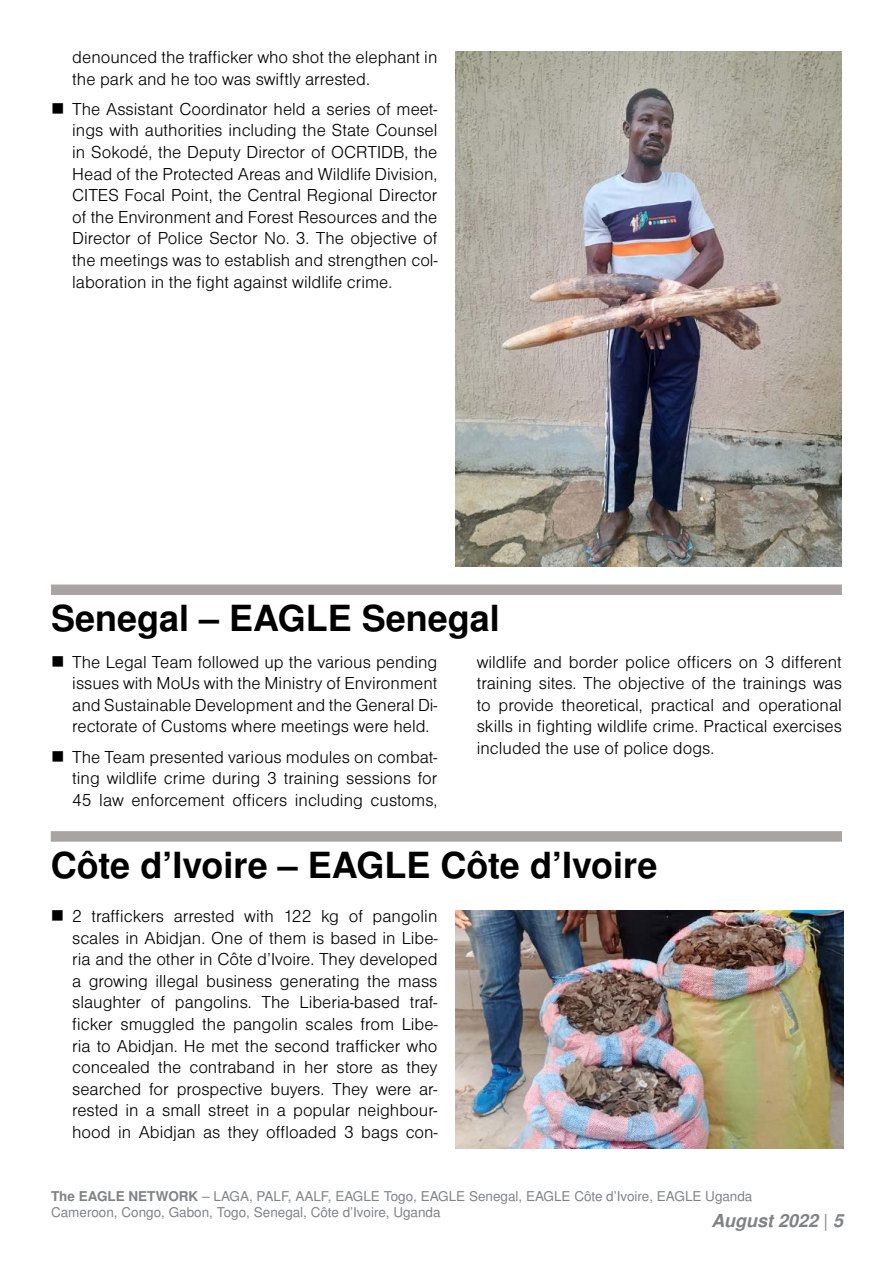
<style>
.page{position:relative;width:893px;height:1263px;background:#fff}
.page>*{position:absolute;margin:0;border:0;box-sizing:border-box;transform-origin:0 0}
.t1{font:700 36px "Nimbus Sans LOT";color:#000}
.t2{font:18px/21.6px "Nimbus Sans DOT Ligh";color:#000;text-align:justify}
.t3{font:italic 700 18px "Nimbus Sans LOT";color:#808285}
.t4{font:13.5px/16.2px "Nimbus Sans LOT";color:#808285}
.s1{font-weight:700}
.s2{font-weight:400;font-style:normal}
</style>
<div class="page">
<div style="left:51px;top:584px;width:791px;height:11px;background:#a9a3a1"></div>
<img style="left:455px;top:51px;width:387px;height:515px">
<div style="left:51px;top:831px;width:791px;height:11px;background:#a9a3a1"></div>
<img style="left:455px;top:910px;width:388px;height:238px">
<p class="t2" style="left:72px;top:47px;width:367px">denounced the trafficker who shot the elephant in the park and he too was swiftly arrested.</p>
<p class="t2" style="left:72px;top:98px;width:367px">The Assistant Coordinator held a series of meet&shy;ings with authorities including the State Counsel in Sokodé, the Deputy Director of OCRTIDB, the Head of the Protected Areas and Wildlife Division, CITES Focal Point, the Central Regional Director of the Environment and Forest Resources and the Director of Police Sector No. 3. The objective of the meetings was to establish and strengthen col&shy;laboration in the fight against wildlife crime.</p>
<h1 class="t1" style="left:51px;top:597px;width:450px">Senegal – EAGLE Senegal</h1>
<p class="t2" style="left:72px;top:651px;width:367px">The Legal Team followed up the various pending issues with MoUs with the Ministry of Environment and Sustainable Development and the General Di&shy;rectorate of Customs where meetings were held.</p>
<p class="t2" style="left:72px;top:746px;width:367px">The Team presented various modules on combat&shy;ting wildlife crime during 3 training sessions for 45 law enforcement officers including customs,</p>
<p class="t2" style="left:477px;top:651px;width:367px">wildlife and border police officers on 3 different training sites. The objective of the trainings was to provide theoretical, practical and operational skills in fighting wildlife crime. Practical exercises included the use of police dogs.</p>
<h1 class="t1" style="left:51px;top:844px;width:608px">Côte d’Ivoire – EAGLE Côte d’Ivoire</h1>
<p class="t2" style="left:72px;top:905px;width:367px">2 traffickers arrested with 122 kg of pangolin scales in Abidjan. One of them is based in Libe&shy;ria and the other in Côte d’Ivoire. They developed a growing illegal business generating the mass slaughter of pangolins. The Liberia-based traf&shy;ficker smuggled the pangolin scales from Libe&shy;ria to Abidjan. He met the second trafficker who concealed the contraband in her store as they searched for prospective buyers. They were ar&shy;rested in a small street in a popular neighbour&shy;hood in Abidjan as they offloaded 3 bags con-</p>
<p class="t4" style="left:51px;top:1189px;width:703px"><span class="s1">The EAGLE NETWORK</span> – LAGA, PALF, AALF, EAGLE Togo, EAGLE Senegal, EAGLE Côte d’Ivoire, EAGLE Uganda<br>Cameroon, Congo, Gabon, Togo, Senegal, Côte d’Ivoire, Uganda</p>
<p class="t3" style="left:711px;top:1210px;width:133px">August 2022 <span class="s2">|</span> 5</p>
</div>
